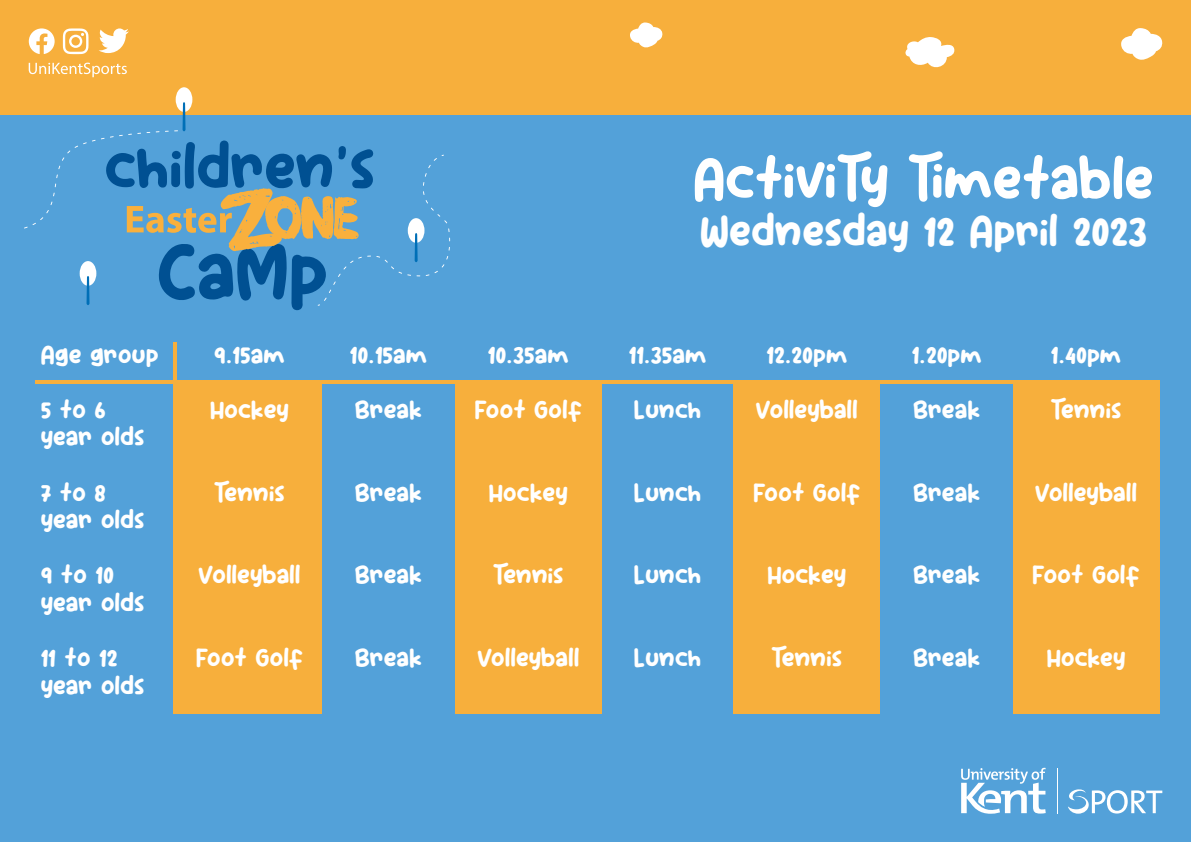
<style>
.page{position:relative;width:1191px;height:842px;background:#fff}
.page>*{position:absolute;margin:0;border:0;box-sizing:border-box;transform-origin:0 0}
.t1{font:70.6px "Om Botak";color:#005092}
.t2{font:56.5px "Om Botak";color:#005092}
.t3{font:52.6px "Om Botak";color:#fff}
.t4{font:39.5px "Om Botak";color:#fff}
.t5{font:23px/27.6px "Om Botak";color:#fff}
</style>
<div class="page">
<div style="left:0;top:107px;width:1191px;height:735px;background:#53a1d9"></div>
<div style="left:0;top:0;width:1191px;height:115px;background:#f7af3c"></div>
<svg style="left:630px;top:22px;width:33px;height:26px"></svg>
<svg style="left:1121px;top:28px;width:41px;height:32px"></svg>
<svg style="left:905px;top:37px;width:50px;height:31px"></svg>
<svg style="left:961px;top:768px;width:84px;height:46px"></svg>
<svg style="left:1068px;top:789px;width:94px;height:25px"></svg>
<hr style="left:1056px;top:768px;width:1px;height:45px;background:#fff">
<svg style="left:29px;top:63px;width:98px;height:14px"></svg>
<svg style="left:99px;top:28px;width:30px;height:25px"></svg>
<svg style="left:63px;top:28px;width:25px;height:26px"></svg>
<svg style="left:29px;top:28px;width:26px;height:26px"></svg>
<div style="left:455px;top:384px;width:146px;height:330px;background:#f7af3c"></div>
<div style="left:733px;top:384px;width:147px;height:330px;background:#f7af3c"></div>
<div style="left:1013px;top:384px;width:146px;height:330px;background:#f7af3c"></div>
<div style="left:175px;top:384px;width:147px;height:330px;background:#f7af3c"></div>
<hr style="left:174px;top:342px;width:3px;height:372px;background:#f7af3c">
<hr style="left:35px;top:380px;width:1124px;height:4px;background:#f7af3c">
<div style="left:176px;top:87px;width:16px;height:25px;background:#fff;border-radius:50%"></div>
<svg style="left:24px;top:102px;width:426px;height:204px"></svg>
<h2 class="t2" style="left:105px;top:132px;width:272px">children’s</h2>
<h1 class="t1" style="left:157px;top:228px;width:173px">CaMp</h1>
<h3 class="t3" style="left:693px;top:146px;width:462px">ActiviTy Timetable</h3>
<h3 class="t4" style="left:699px;top:207px;width:449px">Wednesday 12 April 2023</h3>
<p class="t5" style="left:41px;top:340px;width:120px">Age group</p>
<p class="t5" style="left:41px;top:395px;width:105px">5 to 6 year olds</p>
<p class="t5" style="left:41px;top:478px;width:105px">7 to 8 year olds</p>
<p class="t5" style="left:41px;top:561px;width:105px">9 to 10 year olds</p>
<p class="t5" style="left:41px;top:644px;width:105px">11 to 12 year olds</p>
<p class="t5" style="left:214px;top:340px;width:72px">9.15am</p>
<p class="t5" style="left:210px;top:395px;width:80px">Hockey</p>
<p class="t5" style="left:214px;top:478px;width:72px">Tennis</p>
<p class="t5" style="left:198px;top:561px;width:103px">Volleyball</p>
<p class="t5" style="left:196px;top:644px;width:108px">Foot Golf</p>
<p class="t5" style="left:350px;top:340px;width:79px">10.15am</p>
<p class="t5" style="left:355px;top:395px;width:68px">Break</p>
<p class="t5" style="left:355px;top:478px;width:68px">Break</p>
<p class="t5" style="left:355px;top:561px;width:68px">Break</p>
<p class="t5" style="left:355px;top:644px;width:68px">Break</p>
<p class="t5" style="left:488px;top:340px;width:82px">10.35am</p>
<p class="t5" style="left:475px;top:395px;width:108px">Foot Golf</p>
<p class="t5" style="left:629px;top:340px;width:79px">11.35am</p>
<p class="t5" style="left:634px;top:395px;width:69px">Lunch</p>
<p class="t5" style="left:766px;top:340px;width:82px">12.20pm</p>
<p class="t5" style="left:756px;top:395px;width:103px">Volleyball</p>
<p class="t5" style="left:489px;top:478px;width:80px">Hockey</p>
<p class="t5" style="left:634px;top:478px;width:69px">Lunch</p>
<p class="t5" style="left:753px;top:478px;width:108px">Foot Golf</p>
<p class="t5" style="left:493px;top:561px;width:72px">Tennis</p>
<p class="t5" style="left:634px;top:561px;width:69px">Lunch</p>
<p class="t5" style="left:767px;top:561px;width:80px">Hockey</p>
<p class="t5" style="left:477px;top:644px;width:103px">Volleyball</p>
<p class="t5" style="left:634px;top:644px;width:69px">Lunch</p>
<p class="t5" style="left:771px;top:644px;width:72px">Tennis</p>
<p class="t5" style="left:911px;top:340px;width:72px">1.20pm</p>
<p class="t5" style="left:913px;top:395px;width:68px">Break</p>
<p class="t5" style="left:1051px;top:340px;width:72px">1.40pm</p>
<p class="t5" style="left:1050px;top:395px;width:72px">Tennis</p>
<p class="t5" style="left:913px;top:478px;width:68px">Break</p>
<p class="t5" style="left:1035px;top:478px;width:103px">Volleyball</p>
<p class="t5" style="left:913px;top:561px;width:68px">Break</p>
<p class="t5" style="left:1032px;top:561px;width:108px">Foot Golf</p>
<p class="t5" style="left:913px;top:644px;width:68px">Break</p>
<p class="t5" style="left:1046px;top:644px;width:80px">Hockey</p>
</div>
